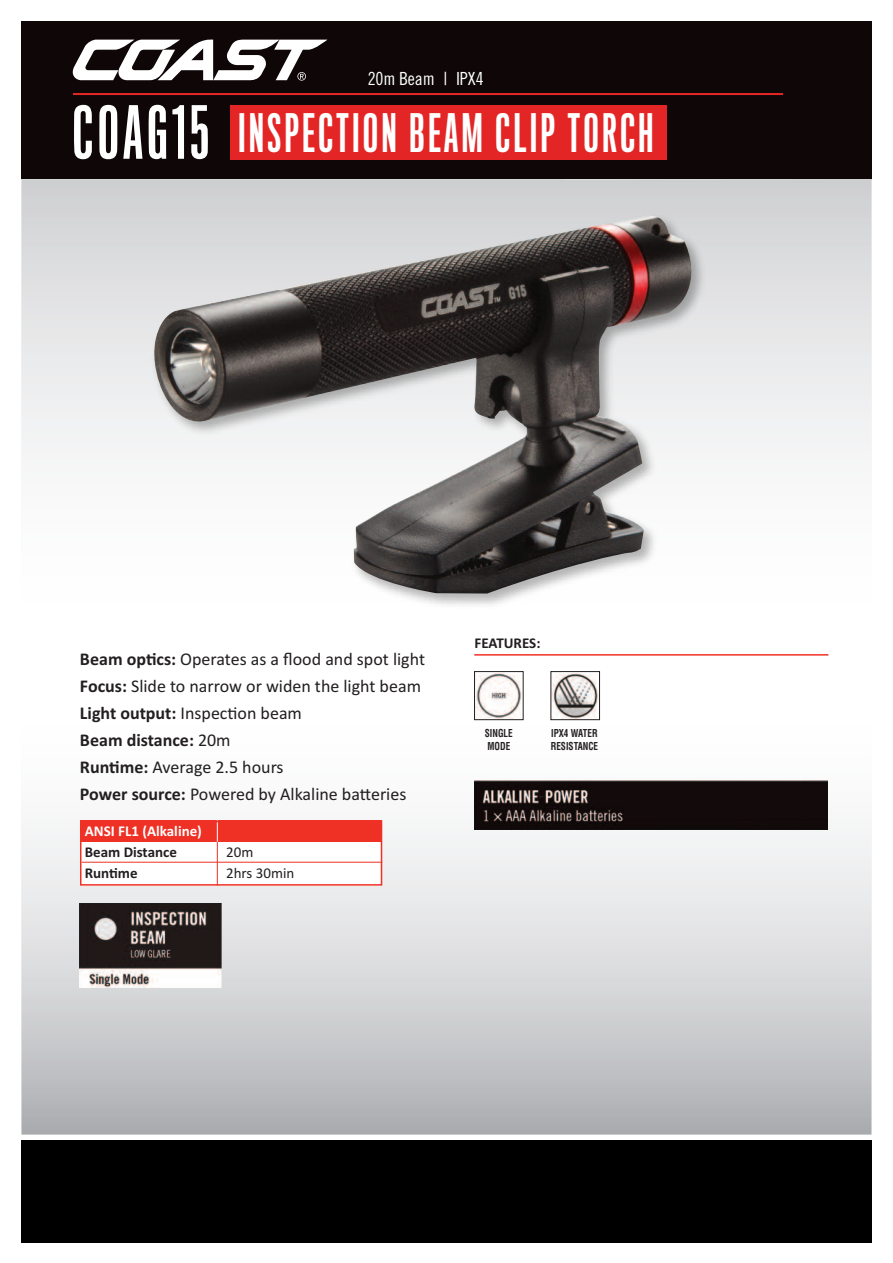
<style>
.page{position:relative;width:893px;height:1263px;background:#fff}
.page>*{position:absolute;margin:0;border:0;box-sizing:border-box;transform-origin:0 0}
.t1{font:48.6px "Titling Gothic FB Skyline Standard";letter-spacing:.075em;color:#fff}
.t2{font:18.15px "Trade Gothic LT Std Cn 18";letter-spacing:-.01em;color:#fff}
.t3{font:18px/27px "Calibri";color:#231f20}
.t4{font:700 15px "Calibri";color:#231f20}
.t5{font:700 15px "Calibri";color:#fff}
.t6{font:15px "Calibri";color:#231f20}
.t7{font:700 condensed 10.65px/12.8px "Helvetica";color:#231f20;scale:.86 1}
.s1{font-size:67.05px}
.s2{font-weight:700}
</style>
<div class="page">
<div style="left:21px;top:722px;width:851px;height:413px;background:linear-gradient(to bottom,#fff,#b5b6b9)"></div>
<svg style="left:21px;top:180px;width:851px;height:274px"></svg>
<img style="left:127px;top:191px;width:652px;height:414px">
<img style="left:154px;top:216px;width:538px;height:377px">
<div style="left:21px;top:21px;width:851px;height:158px;background:#0e0607"></div>
<hr style="left:73px;top:93px;width:710px;height:2px;background:#e32525">
<svg style="left:73px;top:40px;width:254px;height:41px"></svg>
<div style="left:231px;top:105px;width:436px;height:55px;background:#e32525"></div>
<img style="left:474px;top:781px;width:354px;height:49px">
<img style="left:79px;top:903px;width:143px;height:84px">
<hr style="left:474px;top:654px;width:354px;height:2px;background:#ef3024">
<img style="left:552px;top:673px;width:46px;height:45px">
<div style="left:550px;top:671px;width:50px;height:49px;border:1px solid #231f20"></div>
<img style="left:476px;top:673px;width:45px;height:45px">
<div style="left:474px;top:671px;width:49px;height:49px;border:1px solid #231f20"></div>
<div style="left:81px;top:821px;width:301px;height:65px;background:#fff"></div>
<hr style="left:82px;top:862px;width:300px;height:1px;background:#ef3024">
<div style="left:80px;top:821px;width:302px;height:21px;background:#ef3024"></div>
<svg style="left:217px;top:820px;width:1px;height:22px"></svg>
<hr style="left:217px;top:842px;width:1px;height:44px;background:#ef3024">
<div style="left:80px;top:821px;width:302px;height:65px;border:2px solid #ef3024"></div>
<div style="left:21px;top:1140px;width:850px;height:102px;background:#000"></div>
<p class="t2" style="left:368px;top:72px;width:118px">20m Beam | IPX4</p>
<h1 class="t1" style="left:73px;top:107px;width:582px"><span class="s1">COAG15</span> INSPECTION BEAM CLIP TORCH</h1>
<p class="t3" style="left:80px;top:645px;width:347px"><span class="s2">Beam optics:</span> Operates as a flood and spot light <span class="s2">Focus:</span> Slide to narrow or widen the light beam <span class="s2">Light output:</span> Inspection beam<br><span class="s2">Beam distance:</span> 20m<br><span class="s2">Runtime:</span> Average 2.5 hours<br><span class="s2">Power source:</span> Powered by Alkaline batteries</p>
<p class="t5" style="left:85px;top:822px;width:119px">ANSI FL1 (Alkaline)</p>
<p class="t4" style="left:85px;top:843px;width:94px">Beam Distance</p>
<p class="t6" style="left:226px;top:843px;width:29px">20m</p>
<p class="t4" style="left:85px;top:864px;width:54px">Runtime</p>
<p class="t6" style="left:226px;top:864px;width:70px">2hrs 30min</p>
<p class="t4" style="left:474px;top:634px;width:68px">FEATURES:</p>
<p class="t7" style="left:485px;top:727px;width:34px">SINGLE<br>MODE</p>
<p class="t7" style="left:551px;top:727px;width:56px">IPX4 WATER<br>RESISTANCE</p>
</div>
